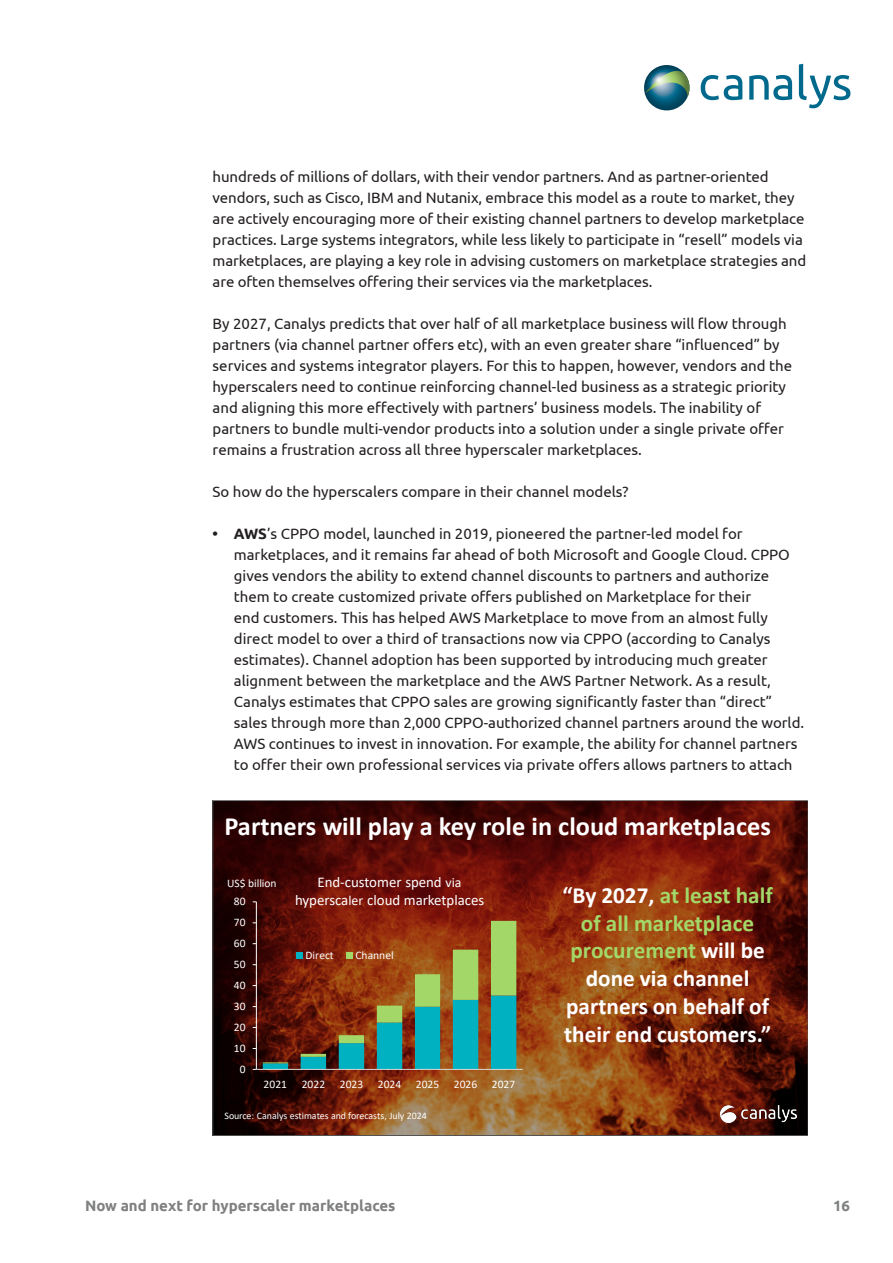
<style>
.page{position:relative;width:893px;height:1263px;background:#fff}
.page>*{position:absolute;margin:0;border:0;box-sizing:border-box;transform-origin:0 0}
.t1{font:700 26.4px "Calibri";color:#fff}
.t2{font:700 23.25px/27.8px "Calibri";color:#fff;text-align:center}
.Body_text{font:15px/21px "Ubuntu";color:#231f20}
.t3{font:700 15px "Ubuntu";color:#7f8080}
.t4{font:14.85px/17.9px "Calibri";letter-spacing:-.005em;color:#fff;text-align:center}
.t5{font:11.55px "Calibri";letter-spacing:.01em;color:#fff}
.t6{font:9.9px "Calibri";letter-spacing:-.005em;color:#fff}
.s1{font-weight:700}
.s2{font-size:13.95px}
.s3{color:#a3d869}
</style>
<div class="page">
<svg style="left:644px;top:65px;width:46px;height:46px"></svg>
<svg style="left:701px;top:75px;width:41px;height:25px"></svg>
<svg style="left:749px;top:75px;width:43px;height:25px"></svg>
<svg style="left:799px;top:64px;width:51px;height:44px"></svg>
<div style="left:213px;top:800px;width:595px;height:335px;background:#000;opacity:.36"></div>
<svg style="left:263px;top:921px;width:253px;height:148px;background:#6d5b3c"></svg>
<hr style="left:256px;top:902px;width:1px;height:167px;background:#fff">
<hr style="left:256px;top:1069px;width:267px;height:1px;background:#d9d9d9">
<div style="left:296px;top:953px;width:7px;height:6px;background:#00b1c1"></div>
<div style="left:346px;top:953px;width:7px;height:6px;background:#a3d869"></div>
<p class="Body_text" style="left:213px;top:165px;width:595px">hundreds of millions of dollars, with their vendor partners. And as partner-oriented vendors, such as Cisco, IBM and Nutanix, embrace this model as a route to market, they are actively encouraging more of their existing channel partners to develop marketplace practices. Large systems integrators, while less likely to participate in “resell” models via marketplaces, are playing a key role in advising customers on marketplace strategies and are often themselves offering their services via the marketplaces.</p>
<p class="Body_text" style="left:213px;top:312px;width:581px">By 2027, Canalys predicts that over half of all marketplace business will flow through partners (via channel partner offers etc), with an even greater share “influenced” by services and systems integrator players. For this to happen, however, vendors and the hyperscalers need to continue reinforcing channel-led business as a strategic priority and aligning this more effectively with partners’ business models. The inability of partners to bundle multi-vendor products into a solution under a single private offer remains a frustration across all three hyperscaler marketplaces.</p>
<p class="Body_text" style="left:213px;top:480px;width:418px">So how do the hyperscalers compare in their channel models?</p>
<p class="Body_text" style="left:234px;top:522px;width:572px;text-indent:-21px"><span class="s1">• AWS</span>’s CPPO model, launched in 2019, pioneered the partner-led model for marketplaces, and it remains far ahead of both Microsoft and Google Cloud. CPPO gives vendors the ability to extend channel discounts to partners and authorize them to create customized private offers published on Marketplace for their<br>end customers. This has helped AWS Marketplace to move from an almost fully direct model to over a third of transactions now via CPPO (according to Canalys estimates). Channel adoption has been supported by introducing much greater alignment between the marketplace and the AWS Partner Network. As a result, Canalys estimates that CPPO sales are growing significantly faster than “direct” sales through more than 2,000 CPPO-authorized channel partners around the world.<br>AWS continues to invest in innovation. For example, the ability for channel partners to offer their own professional services via private offers allows partners to attach</p>
<p class="t1" style="left:224px;top:807px;width:548px">Partners will play a key role in cloud marketplaces</p>
<p class="t5" style="left:227px;top:875px;width:51px">US$ billion</p>
<p class="t4" style="left:295px;top:873px;width:191px">End-customer spend <span class="s2">via </span>hypersca<span class="s2">ler</span> cloud marketplaces</p>
<p class="t5" style="left:234px;top:893px;width:13px">80</p>
<p class="t5" style="left:234px;top:914px;width:13px">70</p>
<p class="t5" style="left:234px;top:935px;width:13px">60</p>
<p class="t5" style="left:234px;top:956px;width:13px">50</p>
<p class="t5" style="left:234px;top:977px;width:13px">40</p>
<p class="t5" style="left:234px;top:998px;width:13px">30</p>
<p class="t5" style="left:234px;top:1019px;width:13px">20</p>
<p class="t5" style="left:234px;top:1040px;width:13px">10</p>
<p class="t5" style="left:240px;top:1061px;width:7px">0</p>
<p class="t5" style="left:305px;top:947px;width:30px">Direct</p>
<p class="t5" style="left:355px;top:947px;width:40px">Channel</p>
<p class="t5" style="left:264px;top:1076px;width:25px">2021</p>
<p class="t5" style="left:302px;top:1076px;width:25px">2022</p>
<p class="t5" style="left:340px;top:1076px;width:25px">2023</p>
<p class="t5" style="left:378px;top:1076px;width:25px">2024</p>
<p class="t5" style="left:416px;top:1076px;width:25px">2025</p>
<p class="t5" style="left:454px;top:1076px;width:25px">2026</p>
<p class="t5" style="left:492px;top:1076px;width:25px">2027</p>
<p class="t6" style="left:224px;top:1108px;width:204px">Source: Canalys estimates and forecasts, July 2024</p>
<p class="t2" style="left:562px;top:881px;width:212px">“By 2027, <span class="s3">at least half of all marketplace procurement</span> will be done via channel partners on behalf of their end customers.”</p>
<p class="t3" style="left:85px;top:1196px;width:312px">Now and next for hyperscaler marketplaces</p>
<p class="t3" style="left:833px;top:1196px;width:19px">16</p>
</div>
